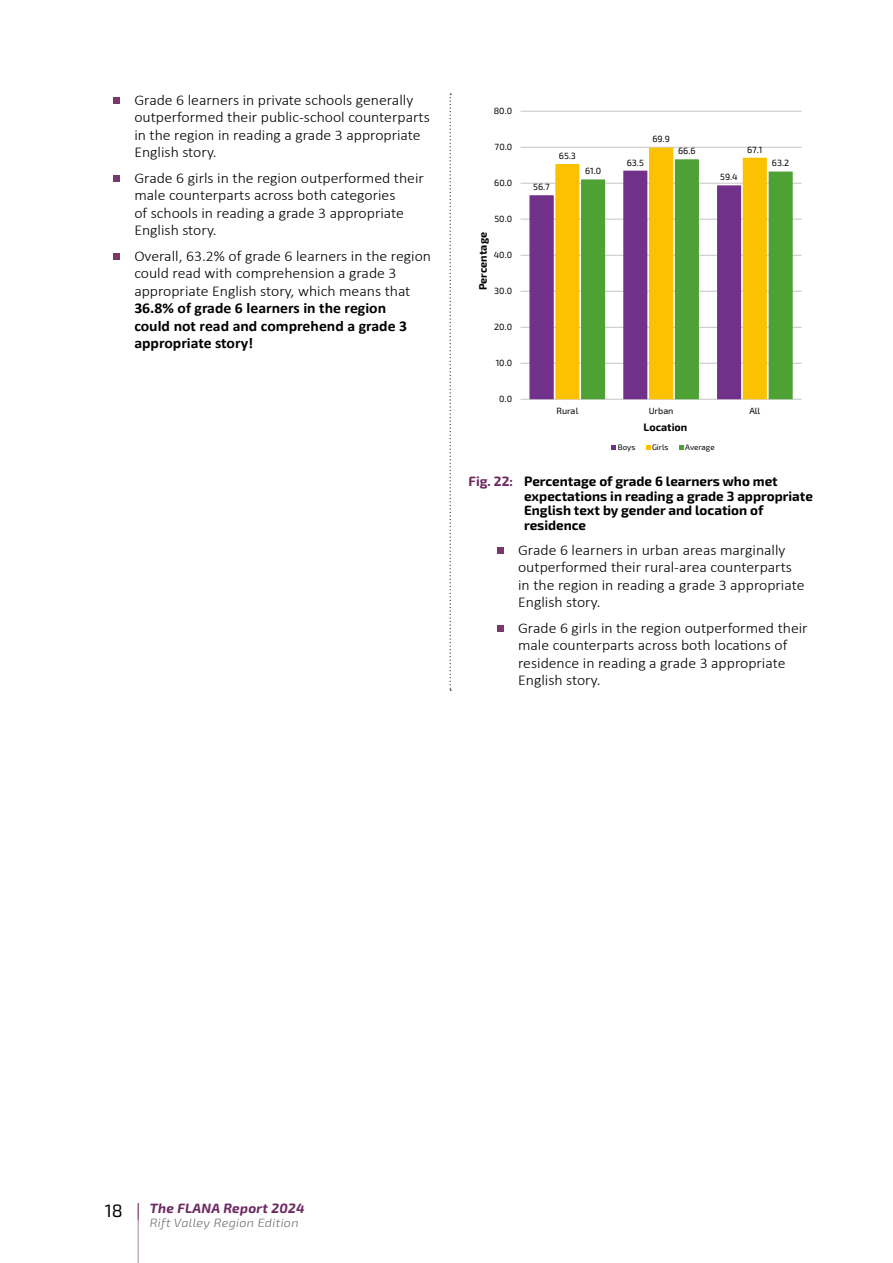
<style>
.page{position:relative;width:893px;height:1263px;background:#fff}
.page>*{position:absolute;margin:0;border:0;box-sizing:border-box;transform-origin:0 0}
.t1{font:18px "Exo 2";color:#000}
.t2{font:300 15px/17.4px "Calibri";color:#000;scale:1.05 1}
.t3{font:700 15px/17.4px "Calibri";color:#000;scale:1.05 1}
.t4{font:700 13.5px/14.5px "Exo 2";color:#000}
.t5{font:italic 700 13.5px "Exo 2";letter-spacing:.02em;color:#6c2961}
.t6{font:italic 300 12px "Exo 2";letter-spacing:.025em;color:#706f6f;scale:1.05 1}
.t7{font:700 10.8px "Exo 2";color:#000}
.t8{font:9px "Exo 2";color:#000}
.t9{font:7.95px "Exo 2";letter-spacing:-.005em;color:#000}
.s1{color:#6c2961}
</style>
<div class="page">
<svg style="left:138px;top:1203px;width:1px;height:15px"></svg>
<hr style="left:138px;top:1218px;width:1px;height:45px;background:#b493ae">
<div style="left:113px;top:97px;width:7px;height:6px;background:#79386c"></div>
<div style="left:113px;top:175px;width:7px;height:7px;background:#79386c"></div>
<div style="left:113px;top:253px;width:7px;height:7px;background:#79386c"></div>
<hr style="left:520px;top:399px;width:282px;height:1px;background:#c6c6c6">
<hr style="left:520px;top:363px;width:282px;height:1px;background:#c6c6c6">
<hr style="left:520px;top:327px;width:282px;height:1px;background:#c6c6c6">
<hr style="left:520px;top:291px;width:282px;height:1px;background:#c6c6c6">
<hr style="left:520px;top:255px;width:282px;height:1px;background:#c6c6c6">
<hr style="left:520px;top:219px;width:282px;height:1px;background:#c6c6c6">
<hr style="left:520px;top:183px;width:282px;height:1px;background:#c6c6c6">
<hr style="left:520px;top:147px;width:282px;height:1px;background:#c6c6c6">
<hr style="left:520px;top:111px;width:282px;height:1px;background:#c6c6c6">
<svg style="left:529px;top:182px;width:26px;height:217px;background:#824997"></svg>
<svg style="left:555px;top:148px;width:212px;height:251px;fill:#fcc100"></svg>
<svg style="left:581px;top:159px;width:212px;height:240px"></svg>
<svg style="left:612px;top:445px;width:4px;height:4px"></svg>
<svg style="left:646px;top:445px;width:4px;height:4px"></svg>
<svg style="left:679px;top:445px;width:4px;height:4px"></svg>
<svg style="left:497px;top:547px;width:6px;height:6px"></svg>
<div style="left:497px;top:625px;width:6px;height:7px;background:#79386c"></div>
<svg style="left:450px;top:94px;width:1px;height:597px"></svg>
<p class="t2" style="left:134px;top:90px;width:283px">Grade 6 learners in private schools generally outperformed their public-school counterparts in the region in reading a grade 3 appropriate English story.</p>
<p class="t2" style="left:134px;top:169px;width:277px">Grade 6 girls in the region outperformed their male counterparts across both categories<br>of schools in reading a grade 3 appropriate English story.</p>
<p class="t2" style="left:134px;top:247px;width:284px">Overall, 63.2% of grade 6 learners in the region could read with comprehension a grade 3 appropriate English story, which means that</p>
<p class="t3" style="left:134px;top:300px;width:261px">36.8% of grade 6 learners in the region could not read and comprehend a grade 3 appropriate story!</p>
<p class="t8" style="left:494px;top:106px;width:20px">80.0</p>
<p class="t8" style="left:495px;top:142px;width:19px">70.0</p>
<p class="t8" style="left:494px;top:178px;width:20px">60.0</p>
<p class="t8" style="left:494px;top:214px;width:19px">50.0</p>
<p class="t7" style="left:477px;top:290px;width:60px;rotate:-90deg">Percentage</p>
<p class="t8" style="left:494px;top:250px;width:20px">40.0</p>
<p class="t8" style="left:494px;top:286px;width:19px">30.0</p>
<p class="t8" style="left:494px;top:322px;width:20px">20.0</p>
<p class="t8" style="left:496px;top:358px;width:18px">10.0</p>
<p class="t8" style="left:499px;top:394px;width:14px">0.0</p>
<p class="t8" style="left:559px;top:150px;width:19px">65.3</p>
<p class="t8" style="left:533px;top:182px;width:18px">56.7</p>
<p class="t8" style="left:585px;top:166px;width:18px">61.0</p>
<p class="t8" style="left:627px;top:157px;width:19px">63.5</p>
<p class="t8" style="left:652px;top:134px;width:19px">69.9</p>
<p class="t8" style="left:678px;top:146px;width:19px">66.6</p>
<p class="t8" style="left:720px;top:172px;width:19px">59.4</p>
<p class="t8" style="left:747px;top:144px;width:17px">67.1</p>
<p class="t8" style="left:772px;top:158px;width:19px">63.2</p>
<p class="t8" style="left:556px;top:406px;width:23px">Rural</p>
<p class="t8" style="left:649px;top:406px;width:26px">Urban</p>
<p class="t8" style="left:749px;top:406px;width:12px">All</p>
<p class="t7" style="left:644px;top:421px;width:45px">Location</p>
<p class="t9" style="left:618px;top:442px;width:19px">Boys</p>
<p class="t9" style="left:652px;top:442px;width:18px">Girls</p>
<p class="t9" style="left:685px;top:442px;width:31px">Average</p>
<p class="t4" style="left:524px;top:474px;width:290px;text-indent:-55px"><span class="s1">Fig. 22:</span> Percentage of grade 6 learners who met expectations in reading a grade 3 appropriate English text by gender and location of residence</p>
<p class="t2" style="left:518px;top:540px;width:274px">Grade 6 learners in urban areas marginally outperformed their rural-area counterparts in the region in reading a grade 3 appropriate English story.</p>
<p class="t2" style="left:518px;top:618px;width:277px">Grade 6 girls in the region outperformed their male counterparts across both locations of residence in reading a grade 3 appropriate English story.</p>
<p class="t1" style="left:105px;top:1200px;width:19px">18</p>
<p class="t5" style="left:150px;top:1200px;width:156px">The FLANA Report 2024</p>
<p class="t6" style="left:150px;top:1216px;width:143px">Rift Valley Region Edition</p>
</div>
